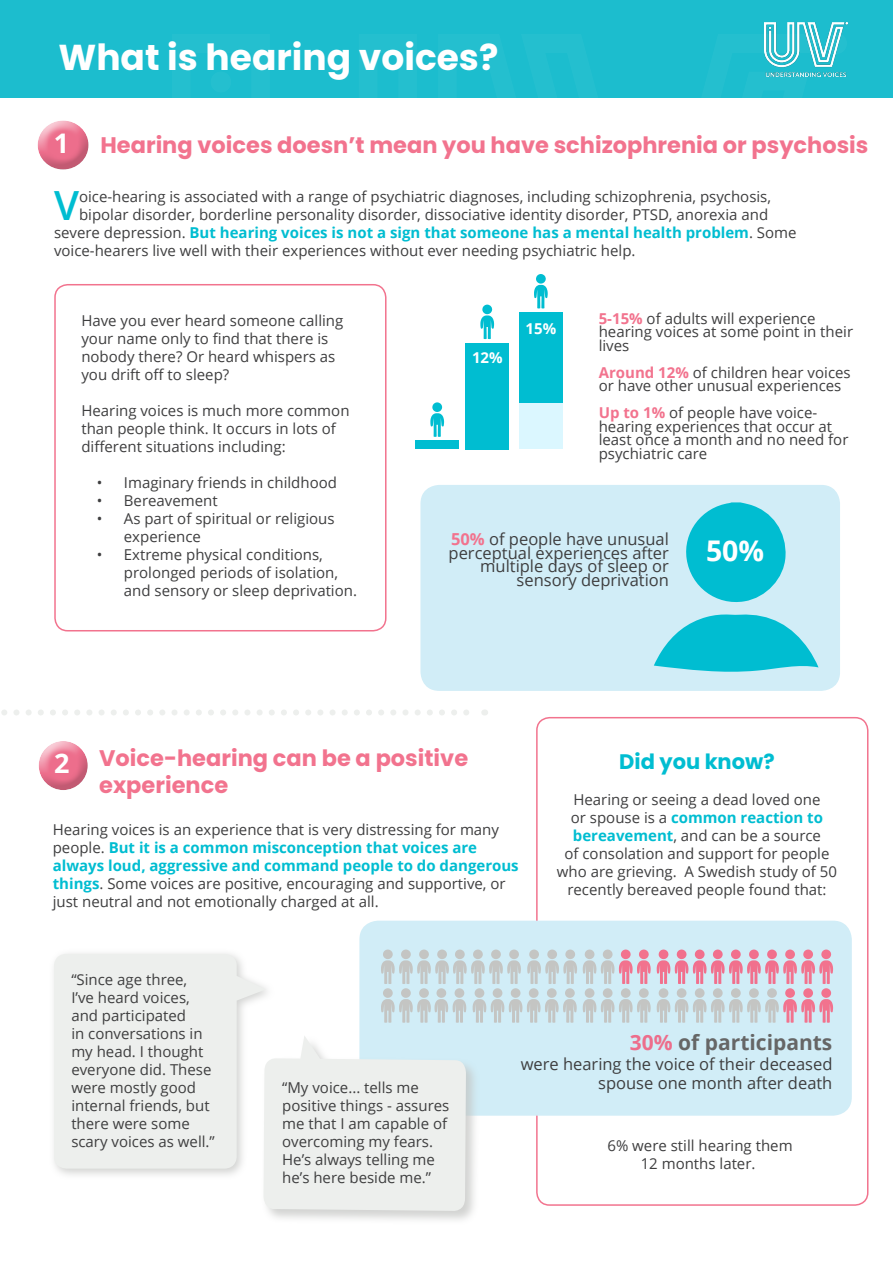
<style>
.page{position:relative;width:893px;height:1263px;background:#fff}
.page>*{position:absolute;margin:0;border:0;box-sizing:border-box;transform-origin:0 0}
.t1{font:600 40.2px "Open Sans";color:#00bdd1}
.t2{font:700 36px "Poppins";color:#fff}
.t3{font:700 28.5px "Open Sans";color:#fff}
.t4{font:700 27px "Open Sans";color:#fff}
.t5{font:700 22.5px/27px "Poppins";color:#f2738e}
.t6{font:700 21px "Open Sans";color:#666}
.t7{font:700 21px "Poppins";color:#00bdd1}
.t8{font:16.5px/13.5px "Open Sans";color:#3e3e3f;text-align:right}
.t9{font:15px/18px "Open Sans";color:#3e3e3f}
.t10{font:700 15px "Open Sans";color:#00bdd1}
.t11{font:700 15px "Open Sans";color:#fff}
.s1{font-family:"Open Sans";font-size:27px;color:#fff}
.s2{font-weight:400;color:#3e3e3f}
.s3{font-weight:700;color:#f2738e}
.s4{font-weight:700;color:#00bdd1}
.s5{color:#ed6e8c}
</style>
<div class="page">
<div style="left:536px;top:717px;width:332px;height:489px;border:2px solid #f2738e;border-radius:13px"></div>
<div style="left:360px;top:921px;width:491px;height:194px;background:#d1edf7;border-radius:18px"></div>
<div style="left:359px;top:921px;width:493px;height:195px;border:2px solid #d1edf7;border-radius:18px"></div>
<div style="left:0;top:0;width:893px;height:98px;background:#1cbdce"></div>
<svg style="left:1px;top:710px;width:468px;height:5px"></svg>
<div style="left:421px;top:486px;width:418px;height:204px;background:#d1edf7;border-radius:18px"></div>
<div style="left:420px;top:485px;width:420px;height:206px;border:2px solid #d1edf7;border-radius:18px"></div>
<div style="left:54px;top:284px;width:332px;height:347px;border:2px solid #f2738e;border-radius:13px"></div>
<div style="left:49px;top:949px;width:227px;height:231px;background:#c4c5c3;opacity:.75"></div>
<svg style="left:54px;top:954px;width:212px;height:214px;background:#eef0ee"></svg>
<div style="left:262px;top:1034px;width:218px;height:191px;background:#c4c5c3;opacity:.75"></div>
<svg style="left:263px;top:1035px;width:203px;height:176px;background:#ebefee"></svg>
<div style="left:30px;top:120px;width:63px;height:43px;background:#fff;opacity:.75"></div>
<div style="left:32px;top:126px;width:68px;height:54px;background:#666;opacity:.3"></div>
<div style="left:28px;top:740px;width:65px;height:44px;background:#fff;opacity:.75"></div>
<div style="left:34px;top:746px;width:65px;height:55px;background:#666;opacity:.3"></div>
<svg style="left:583px;top:949px;width:68px;height:74px"></svg>
<svg style="left:657px;top:949px;width:176px;height:74px"></svg>
<svg style="left:381px;top:949px;width:196px;height:74px"></svg>
<img style="left:765px;top:22px;width:82px;height:54px">
<svg style="left:686px;top:502px;width:100px;height:100px"></svg>
<svg style="left:654px;top:614px;width:164px;height:58px"></svg>
<svg style="left:534px;top:274px;width:14px;height:34px"></svg>
<div style="left:519px;top:312px;width:44px;height:137px;background:#00bdd1"></div>
<div style="left:415px;top:441px;width:44px;height:8px;background:#00bdd1"></div>
<div style="left:465px;top:343px;width:44px;height:106px;background:#00bdd1"></div>
<svg style="left:480px;top:305px;width:14px;height:34px"></svg>
<svg style="left:430px;top:402px;width:14px;height:35px"></svg>
<div style="left:519px;top:403px;width:44px;height:46px;background:#dbf7ff"></div>
<p class="t2" style="left:58px;top:36px;width:441px">What is hearing voices?</p>
<p class="t5" style="left:54px;top:132px;width:816px"><span class="s1">1</span> Hearing voices doesn’t mean you have schizophrenia or psychosis</p>
<p class="t1" style="left:54px;top:178px;width:27px">V</p>
<p class="t9" style="left:79px;top:187px;width:694px">oice-hearing is associated with a range of psychiatric diagnoses, including schizophrenia, psychosis,</p>
<p class="t9" style="left:79px;top:205px;width:691px">bipolar disorder, borderline personality disorder, dissociative identity disorder, PTSD, anorexia and</p>
<p class="t10" style="left:54px;top:222px;width:744px"><span class="s2">severe depression.</span> But hearing voices is not a sign that someone has a mental health problem<span class="s2">. Some</span></p>
<p class="t9" style="left:54px;top:241px;width:583px">voice-hearers live well with their experiences without ever needing psychiatric help.</p>
<p class="t9" style="left:81px;top:311px;width:263px">Have you ever heard someone calling your name only to find that there is nobody there? Or heard whispers as you drift off to sleep?</p>
<p class="t9" style="left:81px;top:401px;width:270px">Hearing voices is much more common than people think. It occurs in lots of different situations including:</p>
<p class="t9" style="left:97px;top:473px;width:242px">• Imaginary friends in childhood</p>
<p class="t9" style="left:97px;top:491px;width:122px">• Bereavement</p>
<p class="t9" style="left:124px;top:509px;width:212px;text-indent:-27px">• As part of spiritual or religious experience</p>
<p class="t9" style="left:124px;top:545px;width:235px;text-indent:-27px">• Extreme physical conditions, prolonged periods of isolation, and sensory or sleep deprivation.</p>
<p class="t11" style="left:472px;top:347px;width:32px">12%</p>
<p class="t11" style="left:526px;top:318px;width:32px">15%</p>
<p class="t9" style="left:599px;top:311px;width:256px;line-height:13.5px"><span class="s3">5-15%</span> of adults will experience hearing voices at some point in their lives</p>
<p class="t9" style="left:599px;top:365px;width:253px;line-height:13.5px"><span class="s3">Around 12%</span> of children hear voices or have other unusual experiences</p>
<p class="t9" style="left:599px;top:406px;width:251px;line-height:13.5px"><span class="s3">Up to 1%</span> of people have voice&shy;hearing experiences that occur at least once a month and no need for psychiatric care</p>
<p class="t8" style="left:449px;top:532px;width:222px"><span class="s3">50%</span> of people have unusual perceptual experiences after multiple days of sleep or sensory deprivation</p>
<p class="t3" style="left:706px;top:530px;width:60px">50%</p>
<h3 class="t4" style="left:54px;top:744px;width:17px">2</h3>
<p class="t5" style="left:99px;top:745px;width:371px">Voice-hearing can be a positive experience</p>
<p class="t9" style="left:53px;top:820px;width:467px">Hearing voices is an experience that is very distressing for many people. <span class="s4">But it is a common misconception that voices are always loud, aggressive and command people to do dangerous things</span>. Some voices are positive, encouraging and supportive, or just neutral and not emotionally charged at all.</p>
<p class="t7" style="left:619px;top:750px;width:157px">Did you know?</p>
<p class="t9" style="left:557px;top:790px;width:282px;text-align:center">Hearing or seeing a dead loved one<br>or spouse is a <span class="s4">common reaction to bereavement</span>, and can be a source<br>of consolation and support for people who are grieving. A Swedish study of 50 recently bereaved people found that:</p>
<p class="t9" style="left:71px;top:970px;width:145px">“Since age three,<br>I’ve heard voices, and participated<br>in conversations in my head. I thought everyone did. These were mostly good internal friends, but there were some scary voices as well.”</p>
<p class="t9" style="left:282px;top:1078px;width:169px">“My voice... tells me positive things - assures me that I am capable of overcoming my fears.<br>He’s always telling me he’s here beside me.”</p>
<p class="t6" style="left:630px;top:1027px;width:204px"><span class="s5">30%</span> of participants</p>
<p class="t8" style="left:521px;top:1053px;width:313px;line-height:19.8px">were hearing the voice of their deceased spouse one month after death</p>
<p class="t9" style="left:607px;top:1136px;width:187px">6% were still hearing them</p>
<p class="t9" style="left:641px;top:1154px;width:116px">12 months later.</p>
</div>
